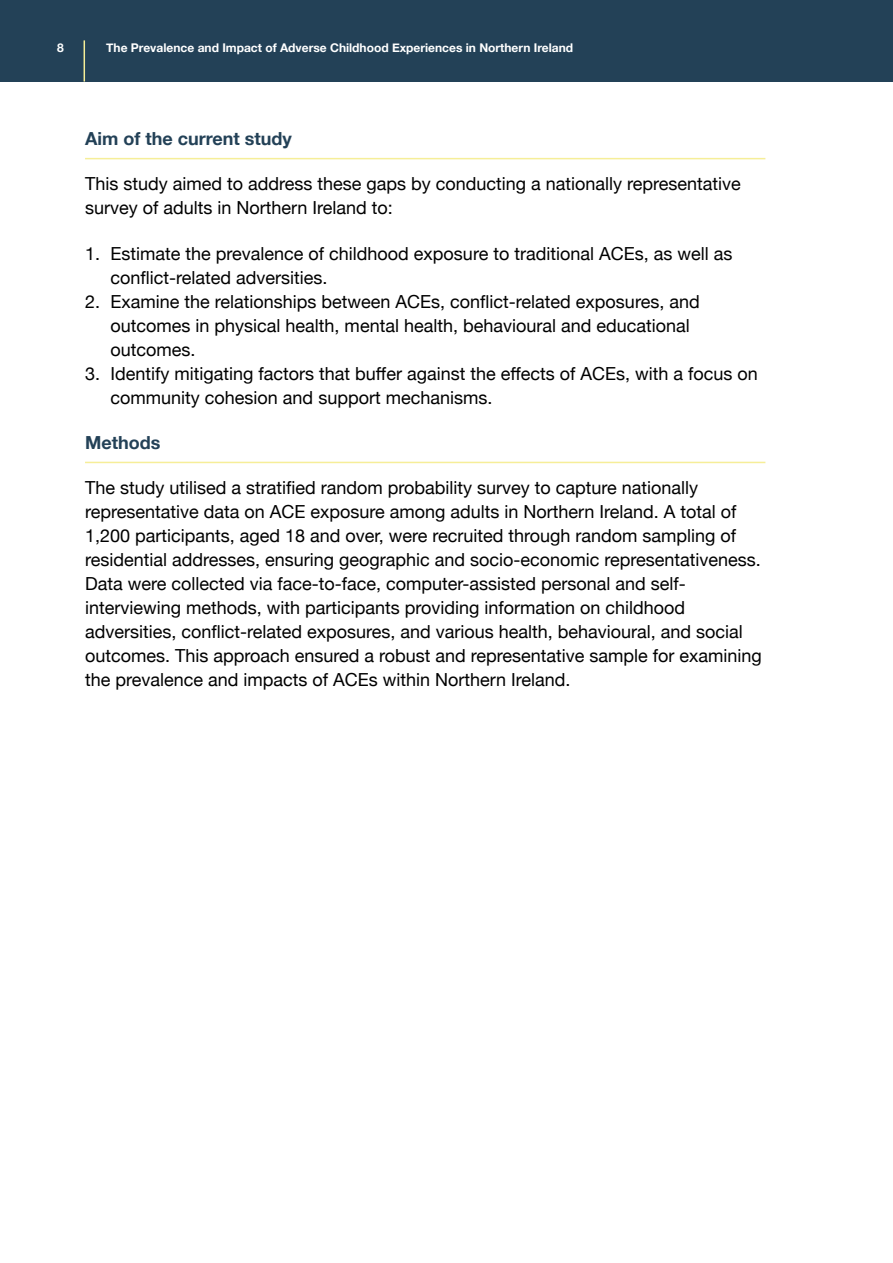
<style>
.page{position:relative;width:893px;height:1263px;background:#fff}
.page>*{position:absolute;margin:0;border:0;box-sizing:border-box;transform-origin:0 0}
.P_-_Body{font:18px/24px "Helvetica Neue";color:#000}
.P_-_List{font:18px/24px "Helvetica Neue";color:#000}
.H3_-_ES_-_Head{font:700 18px "Helvetica Neue";color:#234157}
.t1{font:700 12px "Helvetica Neue";color:#fff}
</style>
<div class="page">
<div style="left:0;top:0;width:893px;height:82px;background:#234157"></div>
<hr style="left:84px;top:40px;width:1px;height:42px;background:#f6ee98">
<hr style="left:85px;top:158px;width:680px;height:1px;background:#f6ee98">
<hr style="left:85px;top:462px;width:680px;height:1px;background:#f6ee98">
<p class="t1" style="left:57px;top:38px;width:8px">8</p>
<p class="t1" style="left:106px;top:38px;width:468px">The Prevalence and Impact of Adverse Childhood Experiences in Northern Ireland</p>
<h3 class="H3_-_ES_-_Head" style="left:85px;top:125px;width:208px">Aim of the current study</h3>
<p class="P_-_Body" style="left:85px;top:173px;width:657px">This study aimed to address these gaps by conducting a nationally representative survey of adults in Northern Ireland to:</p>
<p class="P_-_List" style="left:111px;top:242px;width:623px;text-indent:-26px">1. Estimate the prevalence of childhood exposure to traditional ACEs, as well as conflict-related adversities.</p>
<p class="P_-_List" style="left:111px;top:290px;width:591px;text-indent:-26px">2. Examine the relationships between ACEs, conflict-related exposures, and outcomes in physical health, mental health, behavioural and educational outcomes.</p>
<p class="P_-_List" style="left:111px;top:362px;width:649px;text-indent:-26px">3. Identify mitigating factors that buffer against the effects of ACEs, with a focus on community cohesion and support mechanisms.</p>
<h3 class="H3_-_ES_-_Head" style="left:85px;top:428px;width:77px">Methods</h3>
<p class="P_-_Body" style="left:85px;top:477px;width:678px">The study utilised a stratified random probability survey to capture nationally representative data on ACE exposure among adults in Northern Ireland. A total of 1,200 participants, aged 18 and over, were recruited through random sampling of residential addresses, ensuring geographic and socio-economic representativeness.<br>Data were collected via face-to-face, computer-assisted personal and self&shy;interviewing methods, with participants providing information on childhood adversities, conflict-related exposures, and various health, behavioural, and social outcomes. This approach ensured a robust and representative sample for examining the prevalence and impacts of ACEs within Northern Ireland.</p>
</div>
